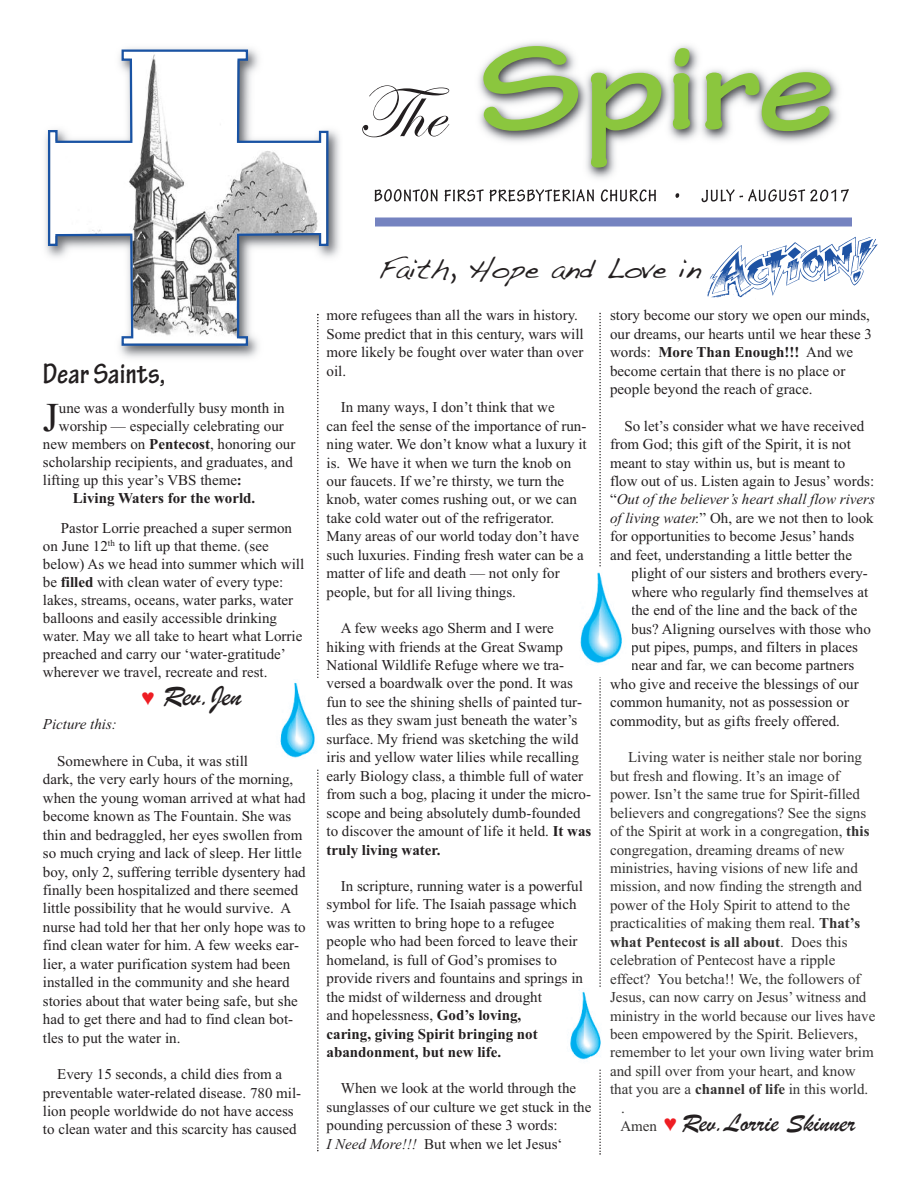
<style>
.page{position:relative;width:918px;height:1188px;background:#fff}
.page>*{position:absolute;margin:0;border:0;box-sizing:border-box;transform-origin:0 0}
.t1{font:700 expanded 127.5px "Tekton Pro";letter-spacing:-.005em;color:#8bc63e}
.t2{font:40.95px "Times New Roman";color:#231f20}
.t3{font:700 condensed 30px "Tekton Pro";color:#231f20}
.t4{font:30px "Brush Script";color:#231f20}
.t5{font:28.5px "Handwriting Dakota";color:#231f20}
.t6{font:27px "Brush Script";color:#231f20}
.t7{font:15px/18.5px "Times New Roman";color:#231f20}
.t8{font:15px "Times New Roman";color:#343231}
.t9{font:700 15px "Times New Roman";color:#343231}
.t10{font:15px "Times New Roman PS Bold MT OTF";color:#231f20}
.t11{font:italic 15px "Times New Roman";color:#231f20}
.s1{font-family:"Edwardian Script ITC";font-weight:400;font-stretch:normal;font-size:75px;color:#231f20}
.s2{font-family:"Times New Roman PS Bold MT OTF"}
.s3{font-weight:700}
.s4{color:#ee1d23}
.s5{font-style:italic}
.s6{font-weight:400}
.s7{font-family:"Times New Roman";font-size:15px;color:#343231}
</style>
<div class="page">
<img style="left:707px;top:236px;width:171px;height:62px">
<img style="left:45px;top:48px;width:295px;height:310px">
<svg style="left:48px;top:50px;width:280px;height:296px"></svg>
<img style="left:374px;top:42px;width:478px;height:176px">
<img style="left:375px;top:189px;width:80px;height:13px">
<svg style="left:317px;top:314px;width:2px;height:837px"></svg>
<svg style="left:599px;top:313px;width:2px;height:842px"></svg>
<img style="left:580px;top:568px;width:42px;height:108px">
<img style="left:280px;top:679px;width:39px;height:89px">
<img style="left:570px;top:989px;width:31px;height:80px">
<div style="left:375px;top:218px;width:477px;height:8px;background:#7583c0"></div>
<h1 class="t1" style="left:357px;top:12px;width:481px"><span class="s1">The</span> Spire</h1>
<h3 class="t3" style="left:43px;top:356px;width:124px">Dear Saints,</h3>
<h2 class="t2" style="left:43px;top:390px;width:17px">J</h2>
<p class="t7" style="left:59px;top:398px;width:227px">une was a wonderfully busy month in</p>
<p class="t7" style="left:59px;top:416px;width:226px">worship — especially celebrating our</p>
<p class="t7" style="left:43px;top:434px;width:254px">new members on <span class="s2">Pentecost</span>, honoring our</p>
<p class="t7" style="left:43px;top:452px;width:251px">scholarship recipients, and graduates, and</p>
<p class="t7" style="left:43px;top:470px;width:201px">lifting up this year’s VBS theme<span class="s2">:</span></p>
<p class="t10" style="left:73px;top:488px;width:184px">Living Waters for the world.</p>
<p class="t7" style="left:43px;top:519px;width:263px;line-height:18px;text-indent:18px">Pastor Lorrie preached a super sermon on June 12<sup>th</sup> to lift up that theme. (see below) As we head into summer which will be <span class="s3">filled</span> with clean water of every type: lakes, streams, oceans, water parks, water balloons and easily accessible drinking water. May we all take to heart what Lorrie preached and carry our ‘water-gratitude’ wherever we travel, recreate and rest.</p>
<h3 class="t4" style="left:142px;top:676px;width:101px"><span class="s4">♥</span> Rev.Jen</h3>
<p class="t11" style="left:43px;top:714px;width:76px">Picture this:</p>
<p class="t7" style="left:43px;top:751px;width:264px;text-indent:14px">Somewhere in Cuba, it was still<br>dark, the very early hours of the morning, when the young woman arrived at what had become known as The Fountain. She was thin and bedraggled, her eyes swollen from so much crying and lack of sleep. Her little boy, only 2, suffering terrible dysentery had finally been hospitalized and there seemed little possibility that he would survive. A nurse had told her that her only hope was to find clean water for him. A few weeks ear&shy;lier, a water purification system had been installed in the community and she heard stories about that water being safe, but she had to get there and had to find clean bot&shy;tles to put the water in.</p>
<p class="t7" style="left:43px;top:1065px;width:260px;text-align:center">Every 15 seconds, a child dies from a preventable water-related disease. 780 mil&shy;lion people worldwide do not have access to clean water and this scarcity has caused</p>
<h3 class="t5" style="left:378px;top:252px;width:324px">Faith, Hope and Love in</h3>
<p class="t7" style="left:327px;top:306px;width:259px">more refugees than all the wars in history.<br>Some predict that in this century, wars will more likely be fought over water than over oil.</p>
<p class="t7" style="left:327px;top:398px;width:262px;text-indent:14px">In many ways, I don’t think that we<br>can feel the sense of the importance of run&shy;ning water. We don’t know what a luxury it is. We have it when we turn the knob on our faucets. If we’re thirsty, we turn the knob, water comes rushing out, or we can take cold water out of the refrigerator.<br>Many areas of our world today don’t have such luxuries. Finding fresh water can be a matter of life and death — not only for people, but for all living things.</p>
<p class="t7" style="left:327px;top:619px;width:266px;text-indent:14px">A few weeks ago Sherm and I were hiking with friends at the Great Swamp National Wildlife Refuge where we tra&shy;versed a boardwalk over the pond. It was fun to see the shining shells of painted tur&shy;tles as they swam just beneath the water’s surface. My friend was sketching the wild iris and yellow water lilies while recalling early Biology class, a thimble full of water from such a bog, placing it under the micro&shy;scope and being absolutely dumb-founded to discover the amount of life it held. <span class="s3">It was truly living water.</span></p>
<p class="t7" style="left:327px;top:876px;width:258px;text-indent:14px">In scripture, running water is a powerful symbol for life. The Isaiah passage which was written to bring hope to a refugee people who had been forced to leave their homeland, is full of God’s promises to provide rivers and fountains and springs in the midst of wilderness and drought<br>and hopelessness, <span class="s3">God’s loving,<br>caring, giving Spirit bringing not abandonment, but new life.</span></p>
<p class="t7" style="left:327px;top:1079px;width:266px;text-indent:14px">When we look at the world through the sunglasses of our culture we get stuck in the pounding percussion of these 3 words:<br><span class="s5">I Need More!!!</span> But when we let Jesus‘</p>
<p class="t7" style="left:610px;top:306px;width:263px">story become our story we open our minds, our dreams, our hearts until we hear these 3 words: <span class="s3">More Than Enough!!!</span> And we become certain that there is no place or people beyond the reach of grace.</p>
<p class="t7" style="left:610px;top:416px;width:266px;text-indent:14px">So let’s consider what we have received from God; this gift of the Spirit, it is not meant to stay within us, but is meant to flow out of us. Listen again to Jesus’ words: “<span class="s5">Out of the believer’s heart shall flow rivers of living water.</span>” Oh, are we not then to look for opportunities to become Jesus’ hands and feet, understanding a little better the</p>
<p class="t7" style="left:631px;top:564px;width:238px">plight of our sisters and brothers every-</p>
<p class="t7" style="left:631px;top:582px;width:238px">where who regularly find themselves at</p>
<p class="t7" style="left:631px;top:601px;width:228px">the end of the line and the back of the</p>
<p class="t7" style="left:631px;top:619px;width:241px">bus? Aligning ourselves with those who</p>
<p class="t7" style="left:631px;top:638px;width:228px">put pipes, pumps, and filters in places</p>
<p class="t7" style="left:631px;top:656px;width:225px">near and far, we can become partners</p>
<p class="t7" style="left:610px;top:674px;width:250px">who give and receive the blessings of our</p>
<p class="t7" style="left:610px;top:693px;width:241px">common humanity, not as possession or</p>
<p class="t7" style="left:610px;top:711px;width:231px">commodity, but as gifts freely offered.</p>
<p class="t8" style="left:628px;top:747px;width:236px">Living water is neither stale nor boring</p>
<p class="t8" style="left:610px;top:766px;width:231px">but fresh and flowing. It’s an image of</p>
<p class="t8" style="left:610px;top:784px;width:252px">power. Isn’t the same true for Spirit-filled</p>
<p class="t8" style="left:610px;top:803px;width:258px">believers and congregations? See the signs</p>
<p class="t8" style="left:610px;top:821px;width:261px">of the Spirit at work in a congregation, <span class="s3">this</span></p>
<p class="t8" style="left:610px;top:839px;width:236px">congregation, dreaming dreams of new</p>
<p class="t8" style="left:610px;top:858px;width:249px">ministries, having visions of new life and</p>
<p class="t8" style="left:610px;top:876px;width:254px">mission, and now finding the strength and</p>
<p class="t8" style="left:610px;top:895px;width:241px">power of the Holy Spirit to attend to the</p>
<p class="t8" style="left:610px;top:913px;width:252px">practicalities of making them real. <span class="s3">That’s</span></p>
<p class="t9" style="left:610px;top:931px;width:239px">what Pentecost is all about<span class="s6">. Does this</span></p>
<p class="t8" style="left:610px;top:950px;width:227px">celebration of Pentecost have a ripple</p>
<p class="t8" style="left:610px;top:969px;width:252px">effect? You betcha!! We, the followers of</p>
<p class="t8" style="left:610px;top:987px;width:258px">Jesus, can now carry on Jesus’ witness and</p>
<p class="t8" style="left:610px;top:1005px;width:267px">ministry in the world because our lives have</p>
<p class="t8" style="left:610px;top:1024px;width:249px">been empowered by the Spirit. Believers,</p>
<p class="t8" style="left:610px;top:1042px;width:265px">remember to let your own living water brim</p>
<p class="t8" style="left:610px;top:1061px;width:247px">and spill over from your heart, and know</p>
<p class="t8" style="left:610px;top:1079px;width:260px">that you are a <span class="s2">channel of life</span> in this world.</p>
<p class="t8" style="left:621px;top:1098px;width:5px">.</p>
<h3 class="t6" style="left:620px;top:1105px;width:236px"><span class="s7">Amen</span> <span class="s4">♥</span> Rev.Lorrie Skinner</h3>
</div>
